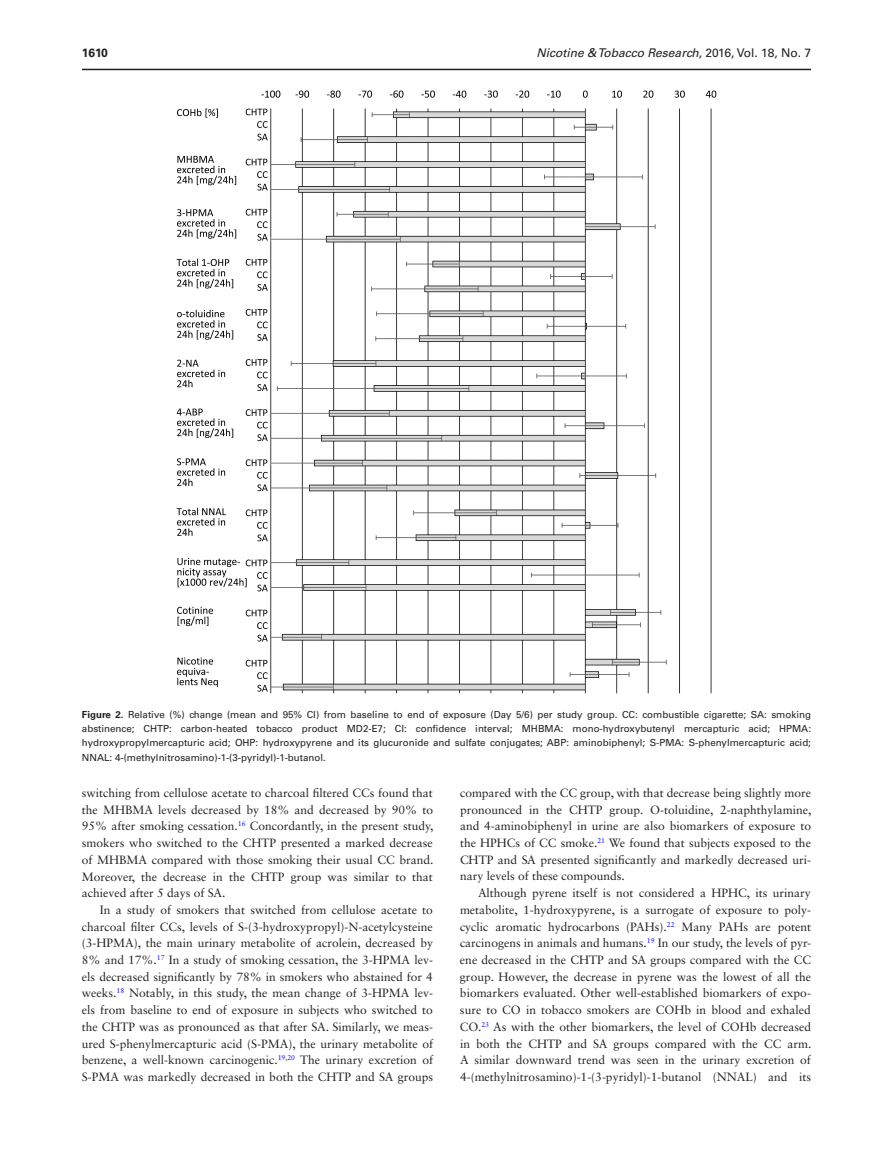
<style>
.page{position:relative;width:893px;height:1174px;background:#fff}
.page>*{position:absolute;margin:0;border:0;box-sizing:border-box;transform-origin:0 0}
.t1{font:12px/16.6px "Sabon LT Std";color:#231f20;text-align:justify}
.t2{font:italic 12px "Univers LT Std";color:#231f20}
.t3{font:700 12px "Univers LT Std";color:#231f20}
.t4{font:9.75px/14.2px "Univers LT Std";color:#231f20;text-align:justify}
.s1{font-style:normal}
.s2{font-weight:700}
</style>
<div class="page">
<hr style="left:82px;top:69px;width:729px;height:1px;background:#231f20">
<img style="left:176px;top:90px;width:540px;height:604px">
<p class="t3" style="left:82px;top:45px;width:27px">1610</p>
<p class="t2" style="left:536px;top:45px;width:276px">Nicotine &amp; Tobacco Research<span class="s1">, 2016, Vol. 18, No. 7</span></p>
<p class="t4" style="left:82px;top:707px;width:731px"><span class="s2">Figure 2.</span> Relative (%) change (mean and 95% CI) from baseline to end of exposure (Day 5/6) per study group. CC: combustible cigarette; SA: smoking abstinence; CHTP: carbon-heated tobacco product MD2-E7; CI: confidence interval; MHBMA: mono-hydroxybutenyl mercapturic acid; HPMA: hydroxypropylmercapturic acid; OHP: hydroxypyrene and its glucuronide and sulfate conjugates; ABP: aminobiphenyl; S-PMA: S-phenylmercapturic acid; NNAL: 4-(methylnitrosamino)-1-(3-pyridyl)-1-butanol.</p>
<p class="t1" style="left:82px;top:784px;width:353px">switching from cellulose acetate to charcoal filtered CCs found that the MHBMA levels decreased by 18% and decreased by 90% to 95% after smoking cessation.<sup>16</sup> Concordantly, in the present study, smokers who switched to the CHTP presented a marked decrease of MHBMA compared with those smoking their usual CC brand.<br>Moreover, the decrease in the CHTP group was similar to that achieved after 5 days of SA.</p>
<p class="t1" style="left:82px;top:901px;width:353px;text-indent:18px">In a study of smokers that switched from cellulose acetate to charcoal filter CCs, levels of S-(3-hydroxypropyl)-N-acetylcysteine (3-HPMA), the main urinary metabolite of acrolein, decreased by 8% and 17%.<sup>17</sup> In a study of smoking cessation, the 3-HPMA lev&shy;els decreased significantly by 78% in smokers who abstained for 4 weeks.<sup>18</sup> Notably, in this study, the mean change of 3-HPMA lev&shy;els from baseline to end of exposure in subjects who switched to the CHTP was as pronounced as that after SA. Similarly, we meas&shy;ured S-phenylmercapturic acid (S-PMA), the urinary metabolite of benzene, a well-known carcinogenic.<sup>19</sup><sup>,</sup><sup>20</sup> The urinary excretion of S-PMA was markedly decreased in both the CHTP and SA groups</p>
<p class="t1" style="left:460px;top:784px;width:353px">compared with the CC group, with that decrease being slightly more pronounced in the CHTP group. O-toluidine, 2-naphthylamine, and 4-aminobiphenyl in urine are also biomarkers of exposure to the HPHCs of CC smoke.<sup>21</sup> We found that subjects exposed to the CHTP and SA presented significantly and markedly decreased uri&shy;nary levels of these compounds.</p>
<p class="t1" style="left:460px;top:884px;width:353px;text-indent:18px">Although pyrene itself is not considered a HPHC, its urinary metabolite, 1-hydroxypyrene, is a surrogate of exposure to poly&shy;cyclic aromatic hydrocarbons (PAHs).<sup>22</sup> Many PAHs are potent carcinogens in animals and humans.<sup>19</sup> In our study, the levels of pyr&shy;ene decreased in the CHTP and SA groups compared with the CC group. However, the decrease in pyrene was the lowest of all the biomarkers evaluated. Other well-established biomarkers of expo&shy;sure to CO in tobacco smokers are COHb in blood and exhaled CO.<sup>23</sup> As with the other biomarkers, the level of COHb decreased in both the CHTP and SA groups compared with the CC arm.<br>A similar downward trend was seen in the urinary excretion of 4-(methylnitrosamino)-1-(3-pyridyl)-1-butanol (NNAL) and its</p>
</div>
